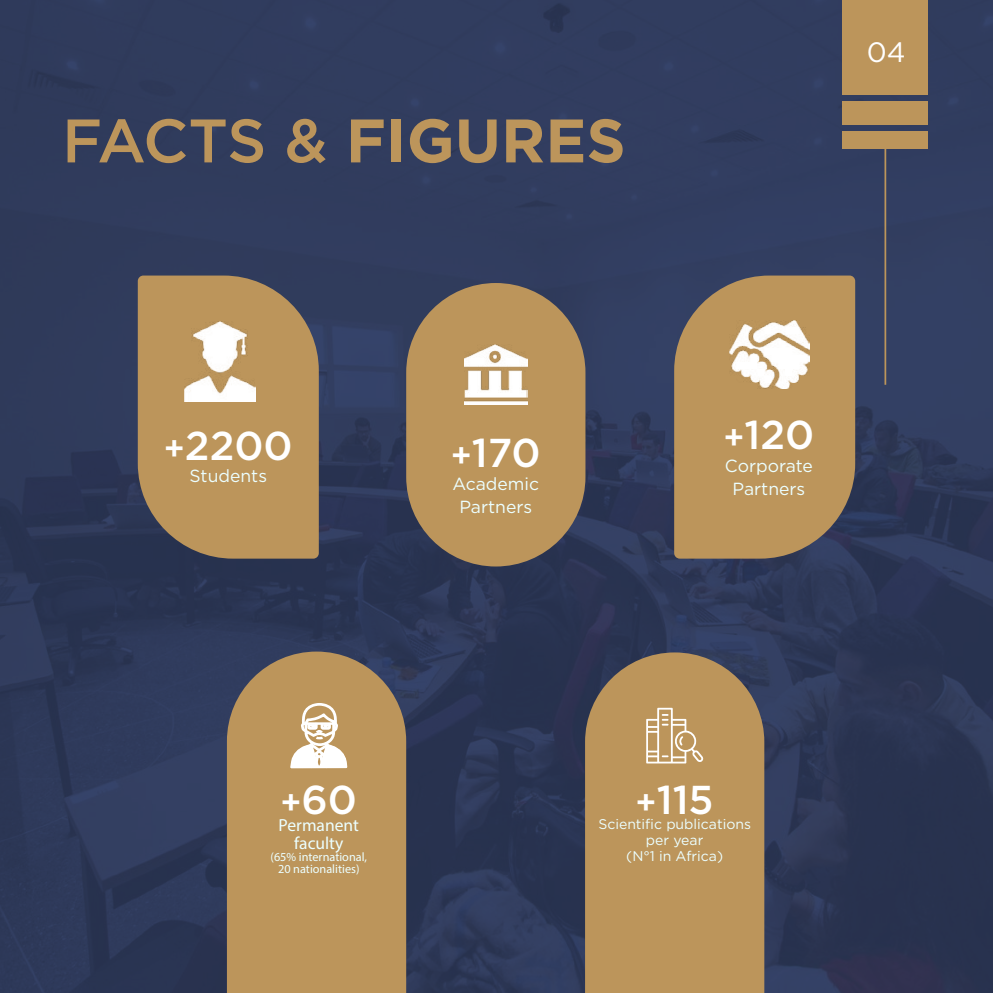
<style>
.page{position:relative;width:993px;height:993px;background:#fff}
.page>*{position:absolute;margin:0;border:0;box-sizing:border-box;transform-origin:0 0}
.t1{font:700 61.25px "Gotham";color:#bc955b}
.t2{font:500 40.25px "Gotham";color:#fff}
.t3{font:28px "Gotham";color:#fff}
.t4{font:17.5px/22.8px "Gotham";color:#ecffff;text-align:center}
.t5{font:17.5px/17.5px "Myriad Pro";color:#ecffff;text-align:center}
.t6{font:14px/15.8px "Gotham";color:#ecffff;text-align:center}
.t7{font:12.25px/12.2px "Myriad Pro";color:#ecffff;text-align:center}
.s1{font-weight:500}
.s2{font-size:33.25px}
</style>
<div class="page">
<img style="left:0;top:0;width:992px;height:992px">
<div style="left:406px;top:283px;width:179px;height:283px;background:#bc955b;border-radius:90px"></div>
<div style="left:585px;top:652px;width:179px;height:340px;background:#bc955b"></div>
<div style="left:227px;top:651px;width:179px;height:341px;background:#bc955b"></div>
<svg style="left:674px;top:275px;width:180px;height:283px;background:#b08d5b"></svg>
<svg style="left:138px;top:275px;width:181px;height:283px;background:#af8d5b"></svg>
<img style="left:185px;top:322px;width:70px;height:79px">
<img style="left:464px;top:344px;width:63px;height:60px">
<svg style="left:288px;top:701px;width:60px;height:136px"></svg>
<img style="left:728px;top:320px;width:81px;height:68px">
<svg style="left:646px;top:707px;width:57px;height:56px;background:#ccae82"></svg>
<div style="left:842px;top:0;width:85px;height:94px;background:#bc955b"></div>
<div style="left:842px;top:101px;width:85px;height:24px;background:#bc955b"></div>
<div style="left:842px;top:131px;width:85px;height:18px;background:#bc955b"></div>
<hr style="left:884px;top:146px;width:1px;height:238px;background:#bc955b">
<img style="left:0;top:50px;width:46px;height:662px">
<h1 class="t1" style="left:62px;top:100px;width:565px"><span class="s1">FACTS &amp;</span> FIGURES</h1>
<h2 class="t2" style="left:164px;top:419px;width:130px"><span class="s2">+</span>2200</h2>
<p class="t4" style="left:189px;top:464px;width:79px">Students</p>
<h2 class="t2" style="left:450px;top:426px;width:91px"><span class="s2">+</span>170</h2>
<p class="t4" style="left:452px;top:472px;width:88px">Academic<br>Partners</p>
<h3 class="t3" style="left:866px;top:34px;width:40px">04</h3>
<h2 class="t2" style="left:723px;top:408px;width:92px"><span class="s2">+</span>120</h2>
<p class="t4" style="left:724px;top:454px;width:89px">Corporate<br>Partners</p>
<h2 class="t2" style="left:280px;top:772px;width:78px"><span class="s2">+</span>60</h2>
<p class="t5" style="left:278px;top:815px;width:82px">Permanent faculty</p>
<p class="t7" style="left:270px;top:850px;width:98px">(65% international,<br>20 nationalities)</p>
<h2 class="t2" style="left:635px;top:772px;width:80px"><span class="s2">+</span>115</h2>
<p class="t6" style="left:598px;top:815px;width:154px">Scientific publications per year<br>(N°1 in Africa)</p>
</div>
